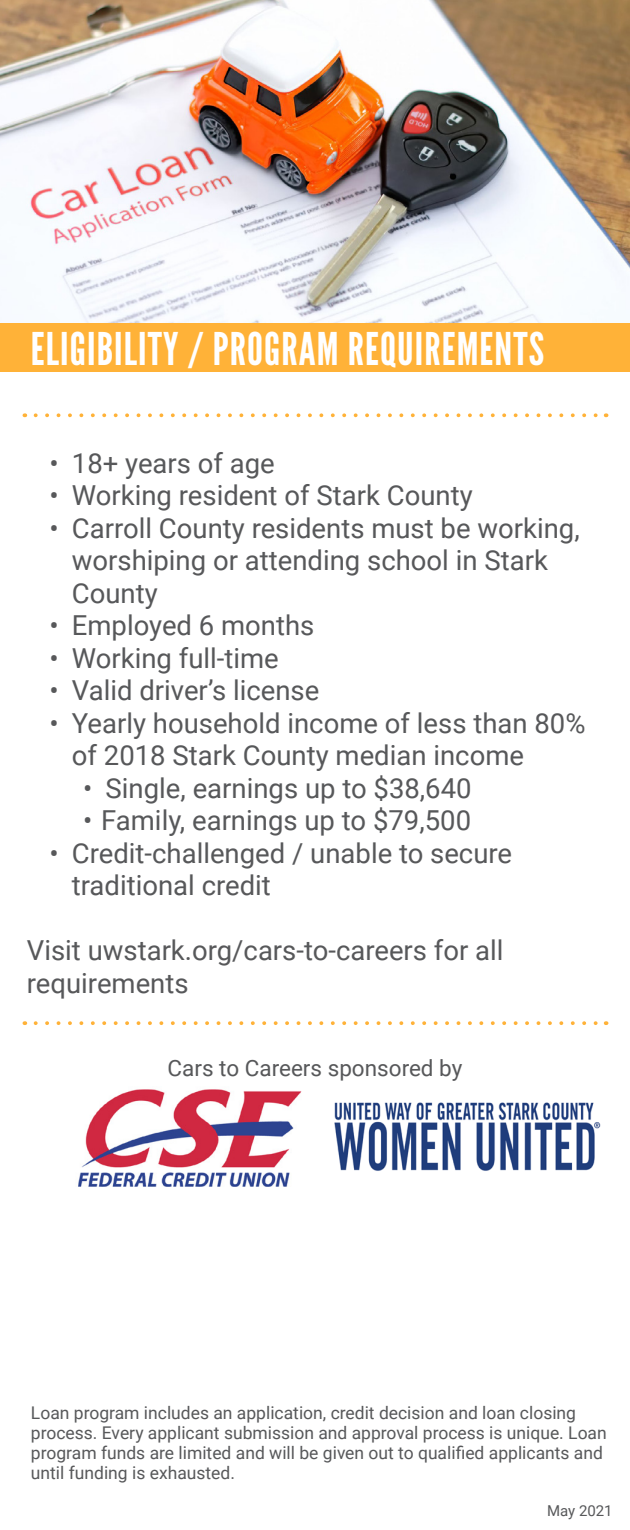
<style>
.page{position:relative;width:630px;height:1530px;background:#fff}
.page>*{position:absolute;margin:0;border:0;box-sizing:border-box;transform-origin:0 0}
.t1{font:45px "League Gothic";letter-spacing:.025em;color:#fff}
.t2{font:27.5px/32.5px "Roboto";color:#57585a}
.t3{font:22.5px "Roboto";color:#57585a}
.t4{font:17.5px/20px "Roboto";color:#57585a}
.t5{font:15px "Roboto";color:#57585a}
</style>
<div class="page">
<svg style="left:36px;top:1021px;width:562px;height:4px"></svg>
<img style="left:0;top:0;width:630px;height:323px">
<img style="left:78px;top:1089px;width:224px;height:98px">
<img style="left:334px;top:1102px;width:267px;height:69px">
<div style="left:0;top:323px;width:630px;height:49px;background:#ffb238"></div>
<svg style="left:36px;top:413px;width:562px;height:4px"></svg>
<p class="t1" style="left:31px;top:323px;width:515px">ELIGIBILITY / PROGRAM REQUIREMENTS</p>
<p class="t2" style="left:49px;top:446px;width:227px">• 18+ years of age</p>
<p class="t2" style="left:49px;top:478px;width:425px">• Working resident of Stark County</p>
<p class="t2" style="left:72px;top:511px;width:509px;text-indent:-22px">• Carroll County residents must be working, worshiping or attending school in Stark<br>County</p>
<p class="t2" style="left:49px;top:608px;width:267px">• Employed 6 months</p>
<p class="t2" style="left:49px;top:641px;width:231px">• Working full-time</p>
<p class="t2" style="left:49px;top:673px;width:271px">• Valid driver’s license</p>
<p class="t2" style="left:72px;top:706px;width:515px;text-indent:-22px">• Yearly household income of less than 80% of 2018 Stark County median income</p>
<p class="t2" style="left:83px;top:771px;width:390px">• Single, earnings up to $38,640</p>
<p class="t2" style="left:83px;top:803px;width:389px">• Family, earnings up to $79,500</p>
<p class="t2" style="left:72px;top:836px;width:442px;text-indent:-22px">• Credit-challenged / unable to secure traditional credit</p>
<p class="t2" style="left:27px;top:933px;width:478px">Visit uwstark.org/cars-to-careers for all requirements</p>
<p class="t3" style="left:168px;top:1053px;width:296px">Cars to Careers sponsored by</p>
<p class="t4" style="left:31px;top:1402px;width:577px">Loan program includes an application, credit decision and loan closing process. Every applicant submission and approval process is unique. Loan program funds are limited and will be given out to qualified applicants and until funding is exhausted.</p>
<p class="t5" style="left:547px;top:1500px;width:67px">May 2021</p>
</div>
